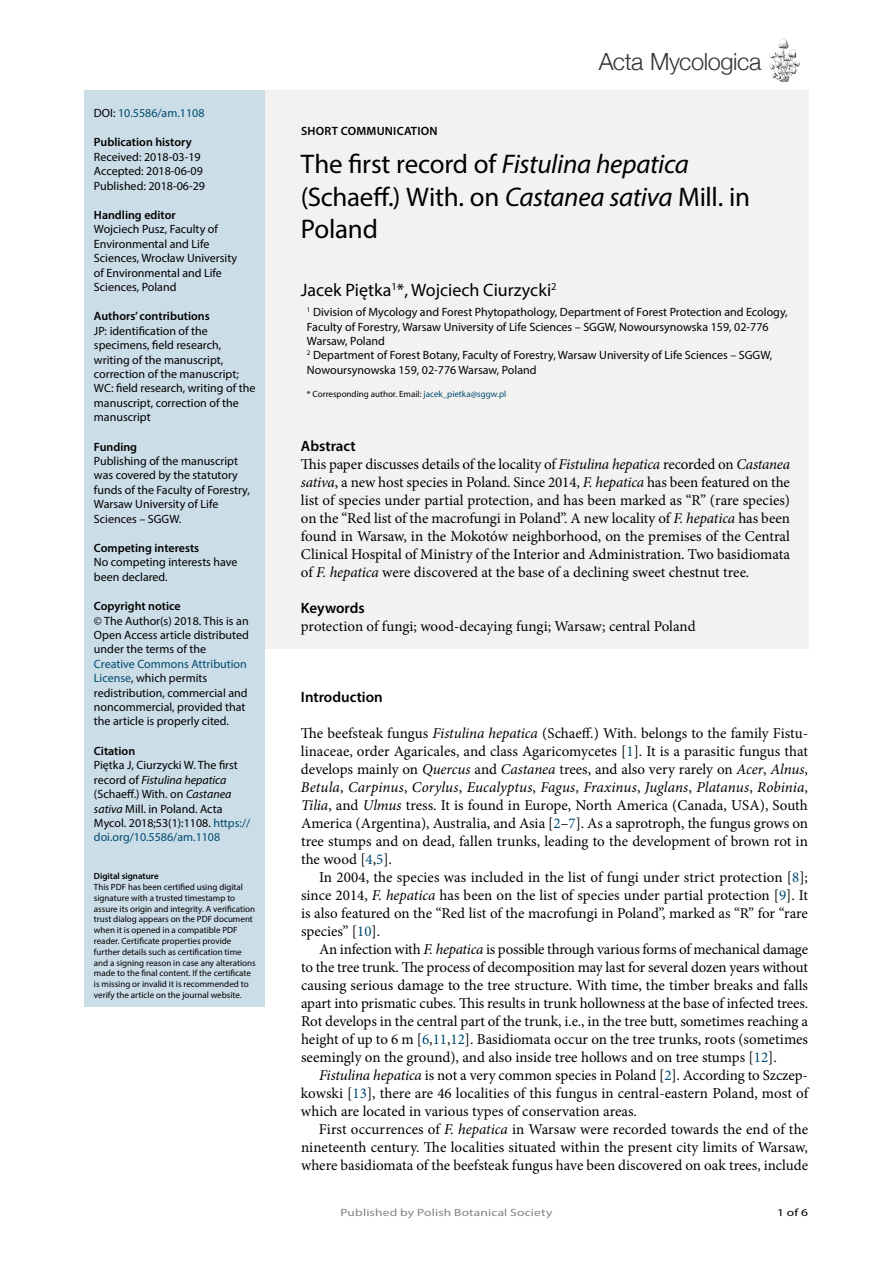
<style>
.page{position:relative;width:893px;height:1263px;background:#fff}
.page>*{position:absolute;margin:0;border:0;box-sizing:border-box;transform-origin:0 0}
.t1{font:27px/32.4px "Myriad Pro";letter-spacing:-.01em;color:#000}
.t2{font:300 23.55px "Helvetica Neue";letter-spacing:-.02em;color:#333}
.Authors{font:18px "Myriad Pro";color:#000}
.Body_text___first_li{font:15px/18px "Minion Pro";color:#000;text-align:justify}
.Body_text{font:15px/18px "Minion Pro";color:#000;text-align:justify}
.Keywords{font:15px "Minion Pro";color:#000}
.t3{font:600 15px "Myriad Pro";color:#000}
.Body_text-2{font:12px/14.4px "Myriad Pro";color:#000}
.Affiliations{font:12px/14.4px "Myriad Pro";color:#000}
.Article_type{font:600 12px "Myriad Pro";color:#000}
.Body_text-3{font:12px "Myriad Pro";color:#004b6f}
.Article_type-2{font:600 12px "Myriad Pro";letter-spacing:.02em;color:#000}
.t4{font:10.5px "Myriad Pro Regular 2";letter-spacing:.01em;color:#828282;scale:1.28 1}
.t5{font:10.5px "Myriad Pro";color:#000;scale:1.28 1}
.Body_text-4{font:9px/10.8px "Myriad Pro";color:#000}
.Corresponding_author{font:9px "Myriad Pro";color:#000}
.t6{font:600 9px "Myriad Pro";color:#000}
.s1{color:#000}
.s2{color:#004b6f}
.s3{font-style:italic}
</style>
<div class="page">
<svg style="left:769px;top:38px;width:31px;height:44px"></svg>
<div style="left:265px;top:90px;width:543px;height:559px;background:#f2f2f1"></div>
<div style="left:85px;top:90px;width:180px;height:917px;background:#cbdde7"></div>
<p class="Body_text-3" style="left:94px;top:106px;width:112px"><span class="s1">DOI:</span> 10.5586/am.1108</p>
<p class="Article_type" style="left:94px;top:135px;width:99px">Publication history</p>
<p class="Body_text-2" style="left:94px;top:149px;width:108px">Received: 2018-03-19</p>
<p class="Body_text-2" style="left:94px;top:164px;width:110px">Accepted: 2018-06-09</p>
<p class="Body_text-2" style="left:94px;top:178px;width:113px">Published: 2018-06-29</p>
<p class="Article_type" style="left:94px;top:207px;width:83px">Handling editor</p>
<p class="Body_text-2" style="left:94px;top:222px;width:145px">Wojciech Pusz, Faculty of<br>Environmental and Life<br>Sciences, Wrocław University of Environmental and Life<br>Sciences, Poland</p>
<p class="Article_type" style="left:94px;top:309px;width:117px">Authors’ contributions</p>
<p class="Body_text-2" style="left:94px;top:323px;width:163px">JP: identification of the specimens, field research, writing of the manuscript, correction of the manuscript;<br>WC: field research, writing of the manuscript, correction of the manuscript</p>
<p class="Article_type" style="left:94px;top:439px;width:45px">Funding</p>
<p class="Body_text-2" style="left:94px;top:454px;width:157px">Publishing of the manuscript was covered by the statutory funds of the Faculty of Forestry,<br>Warsaw University of Life<br>Sciences – SGGW.</p>
<p class="Article_type" style="left:94px;top:540px;width:107px">Competing interests</p>
<p class="Body_text-2" style="left:94px;top:555px;width:145px">No competing interests have been declared.</p>
<p class="Article_type" style="left:94px;top:599px;width:88px">Copyright notice</p>
<p class="Body_text-2" style="left:94px;top:613px;width:156px">© The Author(s) 2018. This is an<br>Open Access article distributed under the terms of the<br><span class="s2">Creative Commons Attribution<br>License</span>, which permits redistribution, commercial and noncommercial, provided that the article is properly cited.</p>
<p class="Article_type" style="left:94px;top:743px;width:43px">Citation</p>
<p class="Body_text-2" style="left:94px;top:758px;width:158px">Piętka J, Ciurzycki W. The first record of <span class="s3">Fistulina hepatica </span>(Schaeff.) With. on <span class="s3">Castanea sativa</span> Mill. in Poland. Acta<br>Mycol. 2018;53(1):1108. <span class="s2">https:// doi.org/10.5586/am.1108</span></p>
<p class="t6" style="left:94px;top:870px;width:66px">Digital signature</p>
<p class="Body_text-4" style="left:94px;top:881px;width:163px">This PDF has been certified using digital signature with a trusted timestamp to assure its origin and integrity. A verification trust dialog appears on the PDF document when it is opened in a compatible PDF reader. Certificate properties provide further details such as certification time and a signing reason in case any alterations made to the final content. If the certificate is missing or invalid it is recommended to verify the article on the journal website.</p>
<h2 class="t2" style="left:599px;top:43px;width:164px">Acta Mycologica</h2>
<p class="Article_type-2" style="left:301px;top:123px;width:138px">SHORT COMMUNICATION</p>
<p class="t1" style="left:301px;top:148px;width:450px">The first record of <span class="s3">Fistulina hepatica </span>(Schaeff.) With. on <span class="s3">Castanea sativa</span> Mill. in<br>Poland</p>
<p class="Authors" style="left:301px;top:279px;width:257px">Jacek Piętka<sup>1</sup>*, Wojciech Ciurzycki<sup>2</sup></p>
<p class="Affiliations" style="left:307px;top:305px;width:482px"><sup>1</sup> Division of Mycology and Forest Phytopathology, Department of Forest Protection and Ecology,<br>Faculty of Forestry, Warsaw University of Life Sciences – SGGW, Nowoursynowska 159, 02-776<br>Warsaw, Poland</p>
<p class="Affiliations" style="left:307px;top:348px;width:467px"><sup>2</sup> Department of Forest Botany, Faculty of Forestry, Warsaw University of Life Sciences – SGGW,<br>Nowoursynowska 159, 02-776 Warsaw, Poland</p>
<p class="Corresponding_author" style="left:307px;top:388px;width:201px">* Corresponding author. Email: <span class="s2">jacek_pietka@sggw.pl</span></p>
<p class="t3" style="left:301px;top:436px;width:56px">Abstract</p>
<p class="Body_text" style="left:301px;top:455px;width:491px">This paper discusses details of the locality of <span class="s3">Fistulina hepatica</span> recorded on <span class="s3">Castanea sativa</span>, a new host species in Poland. Since 2014, <span class="s3">F. hepatica</span> has been featured on the list of species under partial protection, and has been marked as “R” (rare species) on the “Red list of the macrofungi in Poland”. A new locality of <span class="s3">F. hepatica</span> has been found in Warsaw, in the Mokotów neighborhood, on the premises of the Central Clinical Hospital of Ministry of the Interior and Administration. Two basidiomata of <span class="s3">F. hepatica</span> were discovered at the base of a declining sweet chestnut tree.</p>
<p class="t3" style="left:301px;top:598px;width:65px">Keywords</p>
<p class="Keywords" style="left:301px;top:616px;width:396px">protection of fungi; wood-decaying fungi; Warsaw; central Poland</p>
<p class="t3" style="left:301px;top:687px;width:83px">Introduction</p>
<p class="Body_text" style="left:301px;top:724px;width:509px">The beefsteak fungus <span class="s3">Fistulina hepatica</span> (Schaeff.) With. belongs to the family Fistu&shy;linaceae, order Agaricales, and class Agaricomycetes [<span class="s2">1</span>]. It is a parasitic fungus that develops mainly on <span class="s3">Quercus</span> and <span class="s3">Castanea</span> trees, and also very rarely on <span class="s3">Acer</span>, <span class="s3">Alnus</span>, <span class="s3">Betula</span>, <span class="s3">Carpinus</span>, <span class="s3">Corylus</span>, <span class="s3">Eucalyptus</span>, <span class="s3">Fagus</span>, <span class="s3">Fraxinus</span>, <span class="s3">Juglans</span>, <span class="s3">Platanus</span>, <span class="s3">Robinia</span>, <span class="s3">Tilia</span>, and <span class="s3">Ulmus</span> tress. It is found in Europe, North America (Canada, USA), South America (Argentina), Australia, and Asia [<span class="s2">2</span>–<span class="s2">7</span>]. As a saprotroph, the fungus grows on tree stumps and on dead, fallen trunks, leading to the development of brown rot in the wood [<span class="s2">4</span>,<span class="s2">5</span>].</p>
<p class="Body_text___first_li" style="left:301px;top:868px;width:508px;text-indent:18px">In 2004, the species was included in the list of fungi under strict protection [<span class="s2">8</span>]; since 2014, <span class="s3">F. hepatica</span> has been on the list of species under partial protection [<span class="s2">9</span>]. It is also featured on the “Red list of the macrofungi in Poland”, marked as “R” for “rare species” [<span class="s2">10</span>].</p>
<p class="Body_text___first_li" style="left:301px;top:940px;width:509px;text-indent:18px">An infection with <span class="s3">F. hepatica</span> is possible through various forms of mechanical damage to the tree trunk. The process of decomposition may last for several dozen years without causing serious damage to the tree structure. With time, the timber breaks and falls apart into prismatic cubes. This results in trunk hollowness at the base of infected trees.<br>Rot develops in the central part of the trunk, i.e., in the tree butt, sometimes reaching a height of up to 6 m [<span class="s2">6</span>,<span class="s2">11</span>,<span class="s2">12</span>]. Basidiomata occur on the tree trunks, roots (sometimes seemingly on the ground), and also inside tree hollows and on tree stumps [<span class="s2">12</span>].</p>
<p class="Body_text___first_li" style="left:301px;top:1066px;width:509px;text-align:left;text-indent:18px"><span class="s3">Fistulina hepatica</span> is not a very common species in Poland [<span class="s2">2</span>]. According to Szczep&shy;kowski [<span class="s2">13</span>], there are 46 localities of this fungus in central-eastern Poland, most of which are located in various types of conservation areas.</p>
<p class="Body_text___first_li" style="left:301px;top:1120px;width:509px;text-indent:18px">First occurrences of <span class="s3">F. hepatica</span> in Warsaw were recorded towards the end of the nineteenth century. The localities situated within the present city limits of Warsaw, where basidiomata of the beefsteak fungus have been discovered on oak trees, include</p>
<p class="t4" style="left:340px;top:1205px;width:167px">Published by Polish Botanical Society</p>
<p class="t5" style="left:777px;top:1205px;width:26px">1 of 6</p>
</div>
